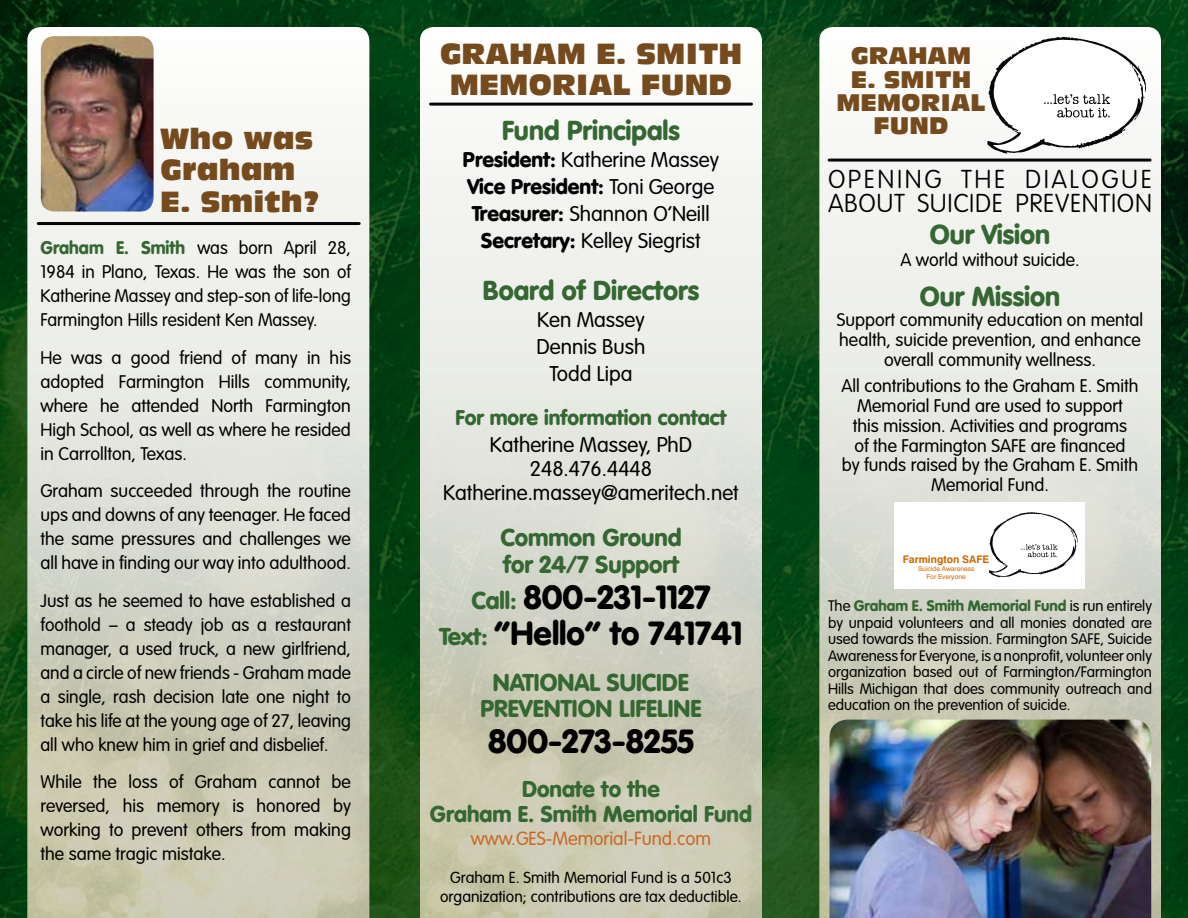
<style>
.page{position:relative;width:1188px;height:918px;background:#fff}
.page>*{position:absolute;margin:0;border:0;box-sizing:border-box;transform-origin:0 0}
.t1{font:900 33px/36px "VAG Rounded";color:#000;text-align:center}
.t2{font:28.5px/31.5px "Antique Olive Compact";color:#754b1e}
.t3{font:900 27px "VAG Rounded";color:#356732}
.t4{font:100 25.5px/24px "VAG Rounded";letter-spacing:.025em;color:#000}
.t5{font:900 24px/26.4px "VAG Rounded";color:#356732}
.t6{font:23.4px/23.4px "Antique Olive Compact";color:#754b1e;text-align:center}
.t7{font:900 22.5px/24.8px "VAG Rounded";color:#356732;text-align:center}
.t8{font:300 21px/27px "VAG Rounded";color:#000;text-align:center}
.t9{font:900 21px "VAG Rounded";color:#356732}
.t10{font:300 18.75px "VAG Rounded";color:#cb6828}
.t11{font:300 18px/24px "VAG Rounded";color:#000;text-align:justify}
.t12{font:300 15.75px/18.9px "VAG Rounded";color:#000;text-align:center}
.t13{font:300 15px/16.5px "VAG Rounded";color:#000;text-align:justify}
.t14{font:700 10.5px "Swiss 721 BT";color:#c60}
.t15{font:6.6px/7.9px "Swiss 721 BT";color:#c60;text-align:center}
.s1{font-weight:900;color:#356732}
.s2{font-weight:900}
.s3{font-size:24px;color:#356732}
</style>
<div class="page">
<img style="left:0;top:0;width:1188px;height:918px">
<svg style="left:420px;top:27px;width:342px;height:112px"></svg>
<img style="left:420px;top:139px;width:342px;height:779px">
<svg style="left:27px;top:27px;width:342px;height:112px"></svg>
<img style="left:27px;top:139px;width:342px;height:779px">
<svg style="left:819px;top:27px;width:342px;height:112px"></svg>
<img style="left:819px;top:139px;width:342px;height:779px">
<hr style="left:829px;top:159px;width:321px;height:3px;background:#050607">
<img style="left:830px;top:720px;width:321px;height:198px">
<img style="left:41px;top:36px;width:113px;height:176px">
<svg style="left:987px;top:37px;width:159px;height:116px"></svg>
<hr style="left:38px;top:222px;width:321px;height:3px;background:#050607">
<hr style="left:430px;top:103px;width:322px;height:3px;background:#050607">
<div style="left:894px;top:502px;width:191px;height:87px;background:#fff"></div>
<svg style="left:989px;top:512px;width:89px;height:65px"></svg>
<h2 class="t2" style="left:160px;top:121px;width:162px">WHO WAS<br>GRAHAM<br>E. SMITH?</h2>
<p class="t11" style="left:40px;top:237px;width:312px"><span class="s1">Graham E. Smith</span> was born April 28, 1984 in Plano, Texas. He was the son of Katherine Massey and step-son of life-long Farmington Hills resident Ken Massey.</p>
<p class="t11" style="left:40px;top:346px;width:312px">He was a good friend of many in his adopted Farmington Hills community, where he attended North Farmington High School, as well as where he resided in Carrollton, Texas.</p>
<p class="t11" style="left:40px;top:480px;width:312px">Graham succeeded through the routine ups and downs of any teenager. He faced the same pressures and challenges we all have in finding our way into adulthood.</p>
<p class="t11" style="left:40px;top:589px;width:312px">Just as he seemed to have established a foothold – a steady job as a restaurant manager, a used truck, a new girlfriend, and a circle of new friends - Graham made a single, rash decision late one night to take his life at the young age of 27, leaving all who knew him in grief and disbelief.</p>
<p class="t11" style="left:40px;top:771px;width:312px">While the loss of Graham cannot be reversed, his memory is honored by working to prevent others from making the same tragic mistake.</p>
<h2 class="t2" style="left:440px;top:36px;width:304px;text-align:center">GRAHAM E. SMITH<br>MEMORIAL FUND</h2>
<h3 class="t3" style="left:502px;top:114px;width:179px">Fund Principals</h3>
<p class="t8" style="left:463px;top:147px;width:258px"><span class="s2">President:</span> Katherine Massey<br><span class="s2">Vice President:</span> Toni George<br><span class="s2">Treasurer:</span> Shannon O’Neill<br><span class="s2">Secretary:</span> Kelley Siegrist</p>
<h3 class="t3" style="left:483px;top:274px;width:218px">Board of Directors</h3>
<p class="t8" style="left:537px;top:307px;width:110px">Ken Massey<br>Dennis Bush<br>Todd Lipa</p>
<p class="t9" style="left:455px;top:405px;width:273px">For more information contact</p>
<p class="t8" style="left:443px;top:434px;width:297px;line-height:24px">Katherine Massey, PhD<br>248.476.4448<br>Katherine.massey@ameritech.net</p>
<h3 class="t5" style="left:501px;top:525px;width:182px">Common Ground for 24/7 Support</h3>
<h1 class="t1" style="left:439px;top:580px;width:305px"><span class="s3">Call:</span> 800-231-1127<br><span class="s3">Text:</span> “Hello” to 741741</h1>
<h3 class="t5" style="left:480px;top:670px;width:196px;text-indent:13px">National Suicide<br>Prevent</h3>
<h3 class="t5" style="left:572px;top:696px;width:117px">ion Lifeline</h3>
<h1 class="t1" style="left:488px;top:724px;width:207px">800-273-8255</h1>
<p class="t7" style="left:430px;top:778px;width:324px">Donate to the<br>Graham E. Smith Memorial Fund</p>
<p class="t10" style="left:471px;top:827px;width:242px">www.GES-Memorial-Fund.com</p>
<p class="t12" style="left:440px;top:869px;width:303px">Graham E. Smith Memorial Fund is a 501c3 organization; contributions are tax deductible.</p>
<p class="t6" style="left:837px;top:43px;width:151px">GRAHAM<br>E. SMITH<br>MEMORIAL<br>FUND</p>
<h3 class="t4" style="left:828px;top:168px;width:326px">OPENING THE DIALOGUE<br>ABOUT SUICIDE PREVENTION</h3>
<h3 class="t3" style="left:930px;top:218px;width:122px">Our Vision</h3>
<p class="t11" style="left:900px;top:248px;width:181px">A world without suicide.</p>
<h3 class="t3" style="left:920px;top:280px;width:142px">Our Mission</h3>
<p class="t11" style="left:837px;top:310px;width:308px;line-height:19.8px;text-align:center">Support community education on mental health, suicide prevention, and enhance overall community wellness.</p>
<p class="t11" style="left:842px;top:377px;width:298px;line-height:19.8px;text-align:center">All contributions to the Graham E. Smith Memorial Fund are used to support<br>this mission. Activities and programs<br>of the Farmington SAFE are financed<br>by funds raised by the Graham E. Smith Memorial Fund.</p>
<p class="t14" style="left:903px;top:553px;width:88px">Farmington SAFE</p>
<p class="t15" style="left:918px;top:564px;width:58px">Suicide Awareness<br>For Everyone</p>
<p class="t13" style="left:828px;top:598px;width:326px">The <span class="s1">Graham E. Smith Memorial Fund</span> is run entirely by unpaid volunteers and all monies donated are used towards the mission. Farmington SAFE, Suicide Awareness for Everyone, is a nonprofit, volunteer only organization based out of Farmington/Farmington Hills Michigan that does community outreach and education on the prevention of suicide.</p>
</div>
